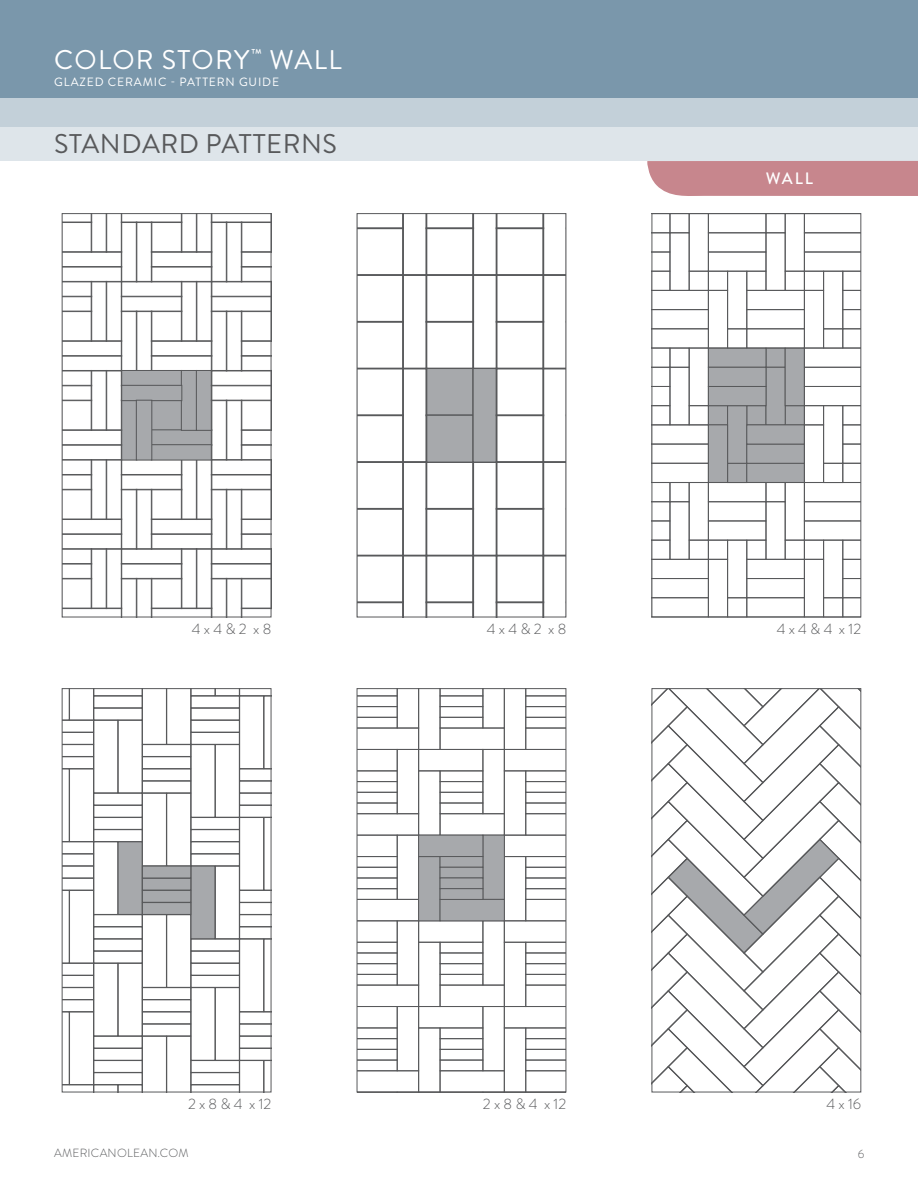
<style>
.page{position:relative;width:918px;height:1188px;background:#fff}
.page>*{position:absolute;margin:0;border:0;box-sizing:border-box;transform-origin:0 0}
.t1{font:27px "Brandon Grotesque";letter-spacing:.02em;color:#58595b}
.t2{font:27px "Brandon Grotesque";letter-spacing:.05em;color:#fff}
.t3{font:500 16.5px "Brandon Grotesque";color:#fff}
.t4{font:300 15px "Brandon Grotesque";color:#58595b}
.t5{font:12px "Brandon Grotesque";letter-spacing:.07em;color:#fff}
.t6{font:300 11.85px "Brandon Grotesque";letter-spacing:.02em;color:#58595b}
</style>
<div class="page">
<div style="left:0;top:0;width:918px;height:127px;background:#7a97ab"></div>
<div style="left:0;top:98px;width:918px;height:63px;background:#dee5ea"></div>
<div style="left:0;top:98px;width:918px;height:29px;background:#c3d0d9"></div>
<div style="left:647px;top:161px;width:271px;height:35px;background:#c7868d"></div>
<svg style="left:64px;top:214px;width:208px;height:403px"></svg>
<div style="left:226px;top:400px;width:16px;height:60px;border:1px solid #58595b"></div>
<div style="left:62px;top:213px;width:209px;height:404px;border:1px solid #58595b"></div>
<svg style="left:359px;top:214px;width:208px;height:403px"></svg>
<div style="left:357px;top:213px;width:209px;height:404px;border:1px solid #58595b"></div>
<div style="left:766px;top:348px;width:20px;height:20px;background:#a7a9ac;border:1px solid #58595b"></div>
<div style="left:708px;top:348px;width:58px;height:20px;background:#a7a9ac;border:1px solid #58595b"></div>
<div style="left:746px;top:405px;width:20px;height:20px;background:#a7a9ac;border:1px solid #58595b"></div>
<div style="left:708px;top:405px;width:20px;height:20px;background:#a7a9ac;border:1px solid #58595b"></div>
<div style="left:785px;top:405px;width:20px;height:20px;background:#a7a9ac;border:1px solid #58595b"></div>
<div style="left:727px;top:463px;width:20px;height:20px;background:#a7a9ac"></div>
<div style="left:727px;top:405px;width:20px;height:59px;background:#a7a9ac;border:1px solid #58595b"></div>
<div style="left:766px;top:367px;width:20px;height:58px;background:#a7a9ac;border:1px solid #58595b"></div>
<div style="left:785px;top:348px;width:20px;height:58px;background:#a7a9ac;border:1px solid #58595b"></div>
<div style="left:708px;top:424px;width:20px;height:59px;background:#a7a9ac;border:1px solid #58595b"></div>
<div style="left:708px;top:386px;width:58px;height:20px;background:#a7a9ac;border:1px solid #58595b"></div>
<div style="left:746px;top:463px;width:59px;height:20px;background:#a7a9ac;border:1px solid #58595b"></div>
<div style="left:708px;top:367px;width:58px;height:20px;background:#a7a9ac;border:1px solid #58595b"></div>
<div style="left:746px;top:444px;width:59px;height:20px;background:#a7a9ac;border:1px solid #58595b"></div>
<div style="left:746px;top:424px;width:59px;height:21px;background:#a7a9ac;border:1px solid #58595b"></div>
<svg style="left:654px;top:215px;width:55px;height:400px"></svg>
<div style="left:766px;top:214px;width:20px;height:19px;border:1px solid #58595b"></div>
<div style="left:708px;top:214px;width:58px;height:19px;border:1px solid #58595b"></div>
<div style="left:746px;top:271px;width:20px;height:20px;border:1px solid #58595b"></div>
<div style="left:708px;top:271px;width:20px;height:20px;border:1px solid #58595b"></div>
<div style="left:727px;top:328px;width:20px;height:21px;border:1px solid #58595b"></div>
<div style="left:727px;top:271px;width:20px;height:58px;border:1px solid #58595b"></div>
<div style="left:766px;top:232px;width:20px;height:59px;border:1px solid #58595b"></div>
<div style="left:785px;top:214px;width:20px;height:58px;border:1px solid #58595b"></div>
<div style="left:708px;top:290px;width:20px;height:58px;border:1px solid #58595b"></div>
<div style="left:708px;top:252px;width:58px;height:20px;border:1px solid #58595b"></div>
<div style="left:746px;top:328px;width:59px;height:20px;border:1px solid #58595b"></div>
<div style="left:708px;top:232px;width:58px;height:20px;border:1px solid #58595b"></div>
<div style="left:746px;top:309px;width:59px;height:20px;border:1px solid #58595b"></div>
<div style="left:746px;top:290px;width:59px;height:20px;border:1px solid #58595b"></div>
<div style="left:766px;top:482px;width:20px;height:20px;border:1px solid #58595b"></div>
<div style="left:708px;top:482px;width:58px;height:20px;border:1px solid #58595b"></div>
<div style="left:746px;top:540px;width:20px;height:20px;border:1px solid #58595b"></div>
<div style="left:708px;top:540px;width:20px;height:20px;border:1px solid #58595b"></div>
<div style="left:727px;top:540px;width:20px;height:58px;border:1px solid #58595b"></div>
<div style="left:766px;top:501px;width:20px;height:59px;border:1px solid #58595b"></div>
<div style="left:785px;top:482px;width:20px;height:59px;border:1px solid #58595b"></div>
<div style="left:708px;top:559px;width:20px;height:58px;border:1px solid #58595b"></div>
<div style="left:708px;top:520px;width:58px;height:21px;border:1px solid #58595b"></div>
<div style="left:746px;top:597px;width:59px;height:20px;border:1px solid #58595b"></div>
<div style="left:708px;top:501px;width:58px;height:20px;border:1px solid #58595b"></div>
<div style="left:746px;top:578px;width:59px;height:20px;border:1px solid #58595b"></div>
<div style="left:746px;top:559px;width:59px;height:20px;border:1px solid #58595b"></div>
<svg style="left:804px;top:215px;width:55px;height:400px"></svg>
<div style="left:652px;top:213px;width:209px;height:404px;border:1px solid #58595b"></div>
<svg style="left:64px;top:690px;width:205px;height:400px"></svg>
<svg style="left:357px;top:690px;width:209px;height:403px"></svg>
<div style="left:440px;top:695px;width:43px;height:12px;border:1px solid #58595b"></div>
<div style="left:440px;top:706px;width:43px;height:12px;border:1px solid #58595b"></div>
<div style="left:440px;top:717px;width:43px;height:11px;border:1px solid #58595b"></div>
<div style="left:482px;top:1006px;width:23px;height:65px;border:1px solid #58595b"></div>
<div style="left:418px;top:1027px;width:23px;height:65px;border:1px solid #58595b"></div>
<div style="left:418px;top:1006px;width:65px;height:22px;border:1px solid #58595b"></div>
<div style="left:440px;top:1070px;width:65px;height:22px;border:1px solid #58595b"></div>
<div style="left:440px;top:1027px;width:43px;height:12px;border:1px solid #58595b"></div>
<div style="left:440px;top:1038px;width:43px;height:12px;border:1px solid #58595b"></div>
<div style="left:440px;top:1049px;width:43px;height:12px;border:1px solid #58595b"></div>
<div style="left:440px;top:1060px;width:43px;height:11px;border:1px solid #58595b"></div>
<div style="left:482px;top:835px;width:23px;height:65px;background:#a7a9ac;border:1px solid #58595b"></div>
<div style="left:418px;top:856px;width:23px;height:65px;background:#a7a9ac;border:1px solid #58595b"></div>
<div style="left:418px;top:835px;width:65px;height:22px;background:#a7a9ac;border:1px solid #58595b"></div>
<div style="left:440px;top:899px;width:65px;height:22px;background:#a7a9ac;border:1px solid #58595b"></div>
<div style="left:440px;top:856px;width:43px;height:12px;background:#a7a9ac;border:1px solid #58595b"></div>
<div style="left:440px;top:867px;width:43px;height:11px;background:#a7a9ac;border:1px solid #58595b"></div>
<div style="left:440px;top:878px;width:43px;height:11px;background:#a7a9ac;border:1px solid #58595b"></div>
<div style="left:440px;top:888px;width:43px;height:12px;background:#a7a9ac;border:1px solid #58595b"></div>
<div style="left:357px;top:688px;width:209px;height:404px;border:1px solid #58595b"></div>
<svg style="left:654px;top:690px;width:205px;height:400px"></svg>
<div style="left:652px;top:688px;width:209px;height:404px;border:1px solid #58595b"></div>
<h1 class="t2" style="left:54px;top:41px;width:289px">COLOR STORY<sup>™</sup> WALL</h1>
<p class="t5" style="left:54px;top:73px;width:227px">GLAZED CERAMIC - PATTERN GUIDE</p>
<h1 class="t1" style="left:54px;top:125px;width:284px">STANDARD PATTERNS</h1>
<p class="t3" style="left:766px;top:167px;width:49px">WALL</p>
<p class="t4" style="left:192px;top:619px;width:81px">4 x 4 &amp; 2 x 8</p>
<p class="t4" style="left:487px;top:619px;width:81px">4 x 4 &amp; 2 x 8</p>
<p class="t4" style="left:777px;top:619px;width:86px">4 x 4 &amp; 4 x 12</p>
<p class="t4" style="left:188px;top:1094px;width:85px">2 x 8 &amp; 4 x 12</p>
<p class="t4" style="left:483px;top:1094px;width:85px">2 x 8 &amp; 4 x 12</p>
<p class="t4" style="left:827px;top:1094px;width:36px">4 x 16</p>
<p class="t6" style="left:54px;top:1145px;width:136px">AMERICANOLEAN.COM</p>
<p class="t6" style="left:858px;top:1146px;width:8px">6</p>
</div>
